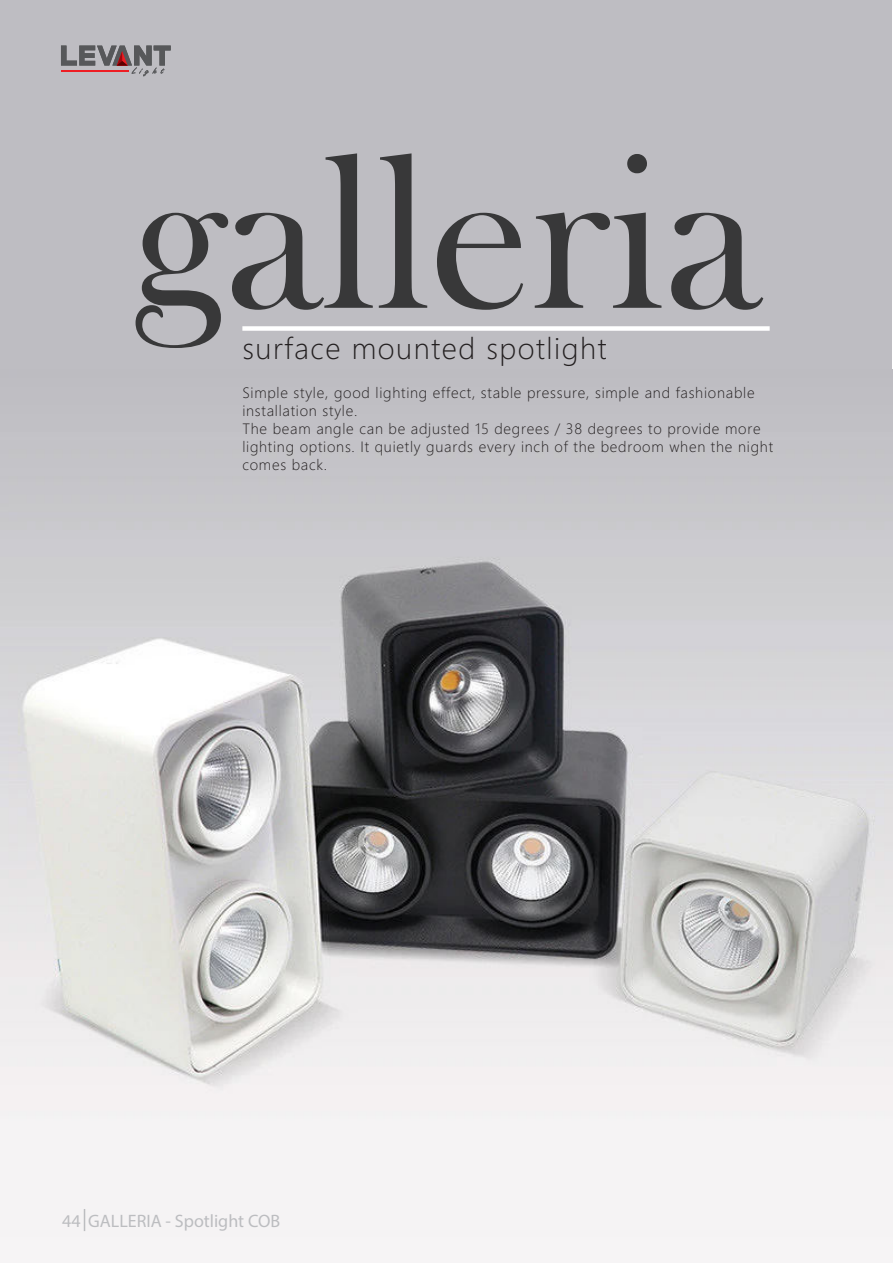
<style>
.page{position:relative;width:893px;height:1263px;background:#fff}
.page>*{position:absolute;margin:0;border:0;box-sizing:border-box;transform-origin:0 0}
.t1{font:225px "Bask Old Face";color:#383839}
.t2{font:300 30px "Segoe WP";letter-spacing:.05em;color:#231f20}
.t3{font:18px "Myriad Pro";color:#bcbdc0}
.t4{font:300 15px/18px "Segoe WP";letter-spacing:.05em;color:#231f20}
</style>
<div class="page">
<div style="left:0;top:0;width:891px;height:1263px;background:#bebdc2"></div>
<img style="left:0;top:370px;width:893px;height:893px">
<div style="left:242px;top:326px;width:528px;height:5px;background:#fff"></div>
<svg style="left:84px;top:1209px;width:1px;height:22px"></svg>
<svg style="left:61px;top:46px;width:110px;height:30px"></svg>
<hr style="left:61px;top:71px;width:67px;height:1px;background:#ee1d23">
<h1 class="t1" style="left:133px;top:153px;width:629px">galleria</h1>
<h2 class="t2" style="left:242px;top:336px;width:366px">surface mounted spotlight</h2>
<p class="t4" style="left:242px;top:385px;width:532px">Simple style, good lighting effect, stable pressure, simple and fashionable installation style.<br>The beam angle can be adjusted 15 degrees / 38 degrees to provide more lighting options. It quietly guards every inch of the bedroom when the night comes back.</p>
<p class="t3" style="left:62px;top:1214px;width:219px">44 GALLERIA - Spotlight COB</p>
</div>
